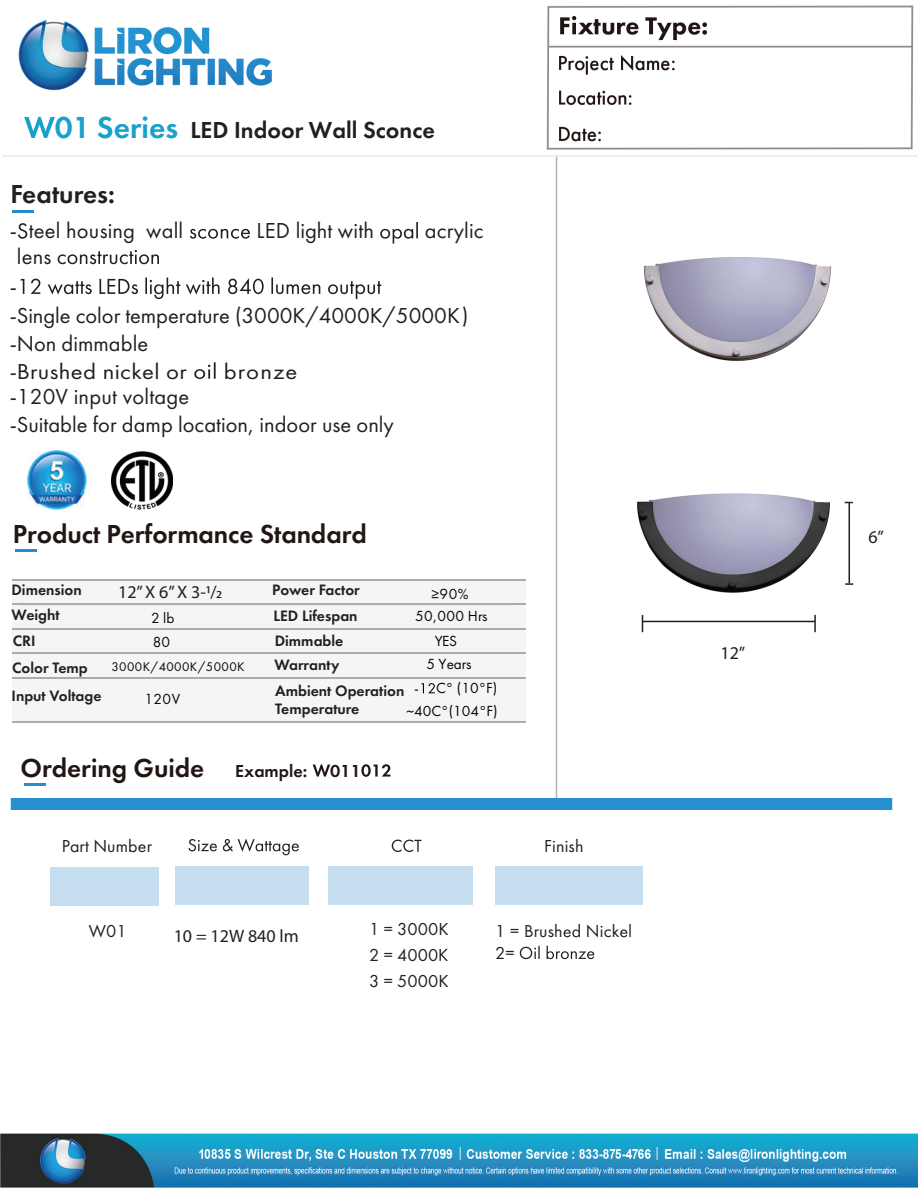
<style>
.page{position:relative;width:918px;height:1188px;background:#fff}
.page>*{position:absolute;margin:0;border:0;box-sizing:border-box;transform-origin:0 0}
.t1{font:600 27px "Futura PT";color:#211613}
.t2{font:600 27px "Futura PT";color:#231f20}
.t3{font:600 24px "Futura PT";color:#231f20}
.t4{font:22.5px/29.7px "Futura PT";color:#231f20}
.t5{font:22.5px "Futura PT";color:#231f20;scale:1.1 1}
.t6{font:18px/25.8px "Futura PT";letter-spacing:.005em;color:#231f20}
.t7{font:18px "Myriad Pro";color:#231f20}
.t8{font:600 18px "Futura PT";color:#211613}
.t9{font:600 15.6px/26px "Futura PT";color:#231f20}
.t10{font:15.15px/25.3px "Futura PT";color:#040503}
.t11{font:15.15px/24.8px "Futura PT";letter-spacing:.03em;color:#080706}
.t12{font:13.05px "Futura PT";letter-spacing:.03em;color:#080706}
.s1{font-size:31.5px;color:#17a1cb}
.s2{font-size:18px}
</style>
<div class="page">
<img style="left:0;top:5px;width:918px;height:1183px">
<svg style="left:24px;top:117px;width:31px;height:21px"></svg>
<hr style="left:13px;top:211px;width:21px;height:2px;background:#278ccc">
<img style="left:22px;top:445px;width:69px;height:69px">
<img style="left:112px;top:451px;width:61px;height:61px">
<svg style="left:18px;top:223px;width:9px;height:16px"></svg>
<svg style="left:190px;top:229px;width:60px;height:10px"></svg>
<svg style="left:380px;top:222px;width:38px;height:22px"></svg>
<svg style="left:58px;top:250px;width:101px;height:14px"></svg>
<svg style="left:20px;top:279px;width:20px;height:15px"></svg>
<svg style="left:48px;top:278px;width:172px;height:21px"></svg>
<svg style="left:228px;top:278px;width:36px;height:16px"></svg>
<svg style="left:271px;top:278px;width:110px;height:21px"></svg>
<svg style="left:194px;top:362px;width:22px;height:17px"></svg>
<svg style="left:313px;top:764px;width:17px;height:13px"></svg>
<svg style="left:361px;top:764px;width:29px;height:13px"></svg>
<hr style="left:24px;top:783px;width:22px;height:2px;background:#278ccc">
<hr style="left:556px;top:157px;width:1px;height:642px;background:#afafaf">
<div style="left:11px;top:798px;width:881px;height:12px;background:#2791cf"></div>
<hr style="left:15px;top:550px;width:22px;height:2px;background:#278ccc">
<div style="left:12px;top:580px;width:514px;height:140px;background:#f4f5f6"></div>
<svg style="left:415px;top:683px;width:20px;height:10px"></svg>
<hr style="left:12px;top:579px;width:514px;height:1px;background:#afabaa">
<hr style="left:12px;top:604px;width:514px;height:1px;background:#afabaa">
<hr style="left:12px;top:628px;width:514px;height:1px;background:#afabaa">
<hr style="left:12px;top:653px;width:514px;height:1px;background:#afabaa">
<hr style="left:12px;top:677px;width:514px;height:1px;background:#afabaa">
<hr style="left:12px;top:721px;width:514px;height:1px;background:#afabaa">
<div style="left:51px;top:867px;width:108px;height:38px;background:#c5dff0"></div>
<svg style="left:189px;top:839px;width:110px;height:16px"></svg>
<div style="left:176px;top:866px;width:133px;height:39px;background:#c5dff0"></div>
<svg style="left:392px;top:840px;width:30px;height:12px"></svg>
<div style="left:329px;top:866px;width:144px;height:39px;background:#c5dff0"></div>
<div style="left:495px;top:866px;width:147px;height:39px;background:#c5dff0"></div>
<svg style="left:440px;top:949px;width:8px;height:12px"></svg>
<svg style="left:564px;top:924px;width:16px;height:13px"></svg>
<svg style="left:620px;top:924px;width:11px;height:13px"></svg>
<svg style="left:520px;top:946px;width:20px;height:13px"></svg>
<svg style="left:547px;top:946px;width:47px;height:13px"></svg>
<img style="left:618px;top:191px;width:235px;height:236px">
<img style="left:610px;top:431px;width:244px;height:225px">
<hr style="left:643px;top:621px;width:172px;height:1px;background:#231f20">
<svg style="left:642px;top:615px;width:1px;height:17px"></svg>
<svg style="left:814px;top:615px;width:2px;height:17px"></svg>
<hr style="left:849px;top:503px;width:1px;height:80px;background:#231f20">
<svg style="left:845px;top:583px;width:8px;height:2px"></svg>
<p class="t3" style="left:55px;top:115px;width:381px"><span class="s1">01 Series</span> LED Indoor Wall Sconce</p>
<p class="t2" style="left:11px;top:177px;width:106px">Features:</p>
<p class="t4" style="left:10px;top:216px;width:175px">- teel housing wall</p>
<p class="t4" style="left:257px;top:216px;width:119px">LED light with</p>
<p class="t4" style="left:425px;top:216px;width:61px">acrylic</p>
<p class="t4" style="left:10px;top:242px;width:460px;text-indent:7px">lens<br>-<br>-Single color temperature (3000K/4000K/5000K )</p>
<p class="t4" style="left:10px;top:329px;width:178px;line-height:28.2px">-Non dimmable -Brushed nickel or</p>
<p class="t5" style="left:224px;top:358px;width:69px">bronze</p>
<p class="t4" style="left:10px;top:383px;width:386px;line-height:27.6px">-120V input voltage<br>-Suitable for damp location, indoor use only</p>
<p class="t1" style="left:13px;top:517px;width:355px">Product Performance Standard</p>
<p class="t9" style="left:12px;top:577px;width:78px">Dimension<br>Weight<br>CRI<br>Color Temp</p>
<p class="t9" style="left:12px;top:682px;width:91px">Input Voltage</p>
<p class="t7" style="left:118px;top:581px;width:106px">12” X 6” X 3-1/2</p>
<p class="t11" style="left:151px;top:605px;width:25px">2 lb<br>80</p>
<p class="t12" style="left:112px;top:659px;width:135px">3000K/4000K/5000K</p>
<p class="t11" style="left:144px;top:686px;width:37px">120V</p>
<p class="t9" style="left:272px;top:576px;width:89px;line-height:26.4px">Power Factor<br>LED Lifespan</p>
<p class="t9" style="left:274px;top:629px;width:70px;line-height:23.9px">Dimmable<br>Warranty</p>
<p class="t9" style="left:275px;top:681px;width:131px;line-height:18.8px">Ambient Operation<br>Temperature</p>
<p class="t10" style="left:432px;top:581px;width:39px">≥90%</p>
<p class="t10" style="left:435px;top:603px;width:54px;text-indent:-20px">50,000 Hrs<br>YES</p>
<p class="t10" style="left:407px;top:677px;width:93px;line-height:22.4px;text-align:right">C° (10°F) ~40C°(104°F)</p>
<p class="t10" style="left:426px;top:651px;width:47px">5 Years</p>
<p class="t1" style="left:21px;top:751px;width:288px">Ordering Guide <span class="s2">Example:</span></p>
<p class="t8" style="left:330px;top:759px;width:32px">011</p>
<p class="t6" style="left:62px;top:833px;width:92px">Part Number</p>
<p class="t6" style="left:544px;top:833px;width:41px">Finish</p>
<p class="t6" style="left:89px;top:918px;width:40px">W01</p>
<p class="t7" style="left:174px;top:925px;width:127px">10 = 12W 840 lm</p>
<p class="t6" style="left:369px;top:916px;width:81px">1 = 3000K<br>2 = 4000<br>3 = 5000K</p>
<p class="t6" style="left:495px;top:918px;width:69px">1 = Brush</p>
<p class="t6" style="left:586px;top:918px;width:35px">Nick</p>
<p class="t6" style="left:495px;top:940px;width:21px">2=</p>
<p class="t7" style="left:721px;top:642px;width:26px">12”</p>
<p class="t7" style="left:868px;top:526px;width:17px">6”</p>
</div>
